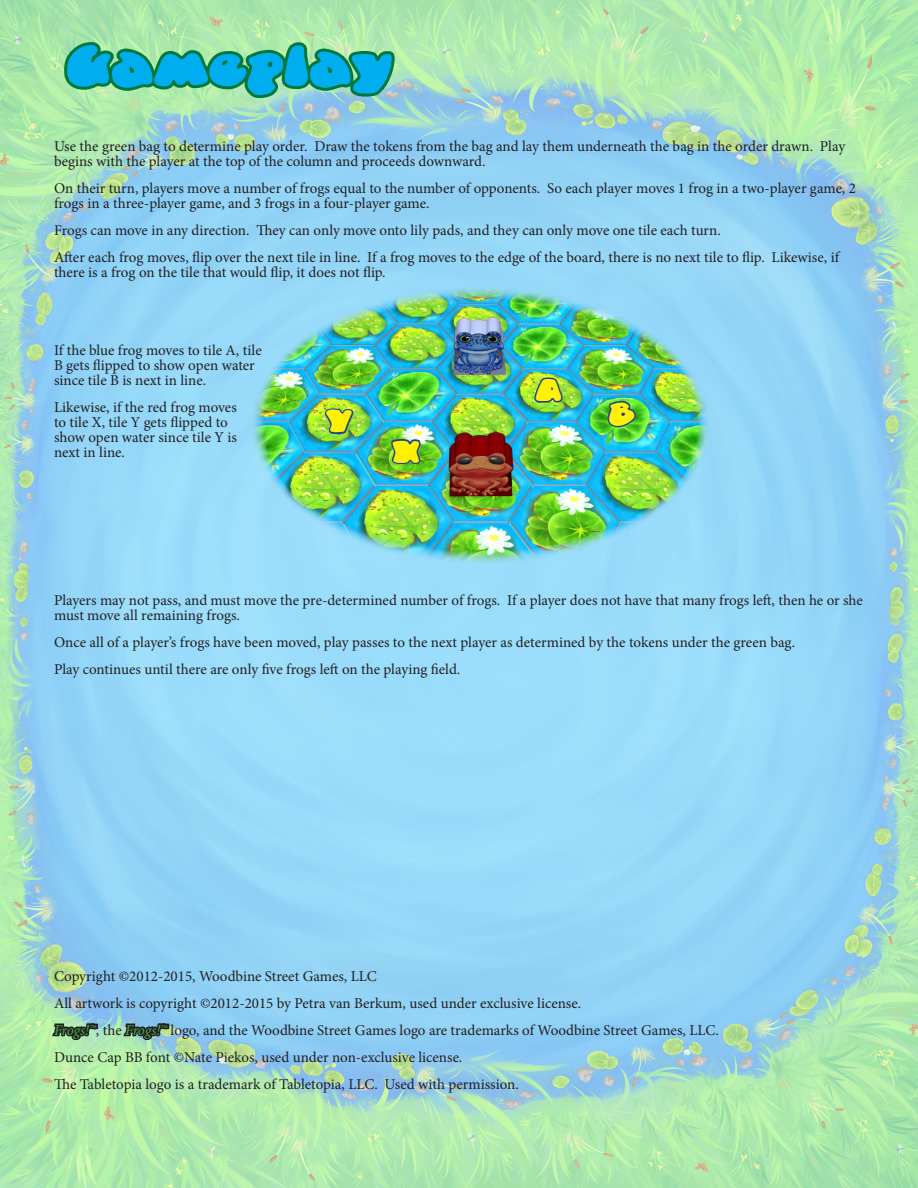
<style>
.page{position:relative;width:918px;height:1188px;background:#fff}
.page>*{position:absolute;margin:0;border:0;box-sizing:border-box;transform-origin:0 0}
.Main_Heading{font:58.5px "Dunce Cap BB";color:#00aeef}
.t1{font:33px "Dunce Cap BB";color:#fff101}
.Body_Text{font:15px/15px "Minion Pro";color:#231f20}
.s1{font-style:italic;color:#40ae49}
</style>
<div class="page">
<img style="left:0;top:0;width:918px;height:1188px">
<svg style="left:60px;top:37px;width:338px;height:66px;background:#7ac68e"></svg>
<svg style="left:50px;top:960px;width:50px;height:83px;background:#95c1b2"></svg>
<svg style="left:121px;top:960px;width:50px;height:83px;background:#81b8d6"></svg>
<img style="left:251px;top:286px;width:460px;height:279px">
<svg style="left:532px;top:375px;width:32px;height:30px"></svg>
<svg style="left:390px;top:437px;width:33px;height:37px"></svg>
<svg style="left:606px;top:399px;width:32px;height:30px"></svg>
<svg style="left:322px;top:407px;width:33px;height:29px"></svg>
<p class="Main_Heading" style="left:67px;top:41px;width:327px">Gameplay</p>
<p class="Body_Text" style="left:54px;top:139px;width:793px">Use the green bag to determine play order. Draw the tokens from the bag and lay them underneath the bag in the order drawn. Play begins with the player at the top of the column and proceeds downward.</p>
<p class="Body_Text" style="left:54px;top:181px;width:804px">On their turn, players move a number of frogs equal to the number of opponents. So each player moves 1 frog in a two-player game, 2 frogs in a three-player game, and 3 frogs in a four-player game.</p>
<p class="Body_Text" style="left:54px;top:223px;width:668px">Frogs can move in any direction. They can only move onto lily pads, and they can only move one tile each turn.</p>
<p class="Body_Text" style="left:54px;top:250px;width:787px">After each frog moves, flip over the next tile in line. If a frog moves to the edge of the board, there is no next tile to flip. Likewise, if there is a frog on the tile that would flip, it does not flip.</p>
<p class="Body_Text" style="left:54px;top:343px;width:209px">If the blue frog moves to tile A, tile<br>B gets flipped to show open water since tile B is next in line.</p>
<p class="Body_Text" style="left:54px;top:400px;width:184px">Likewise, if the red frog moves to tile X, tile Y gets flipped to show open water since tile Y is next in line.</p>
<p class="t1" style="left:536px;top:376px;width:27px">A</p>
<p class="t1" style="left:326px;top:407px;width:27px">Y</p>
<p class="t1" style="left:608px;top:399px;width:28px">B</p>
<p class="t1" style="left:392px;top:437px;width:29px">X</p>
<p class="Body_Text" style="left:54px;top:593px;width:810px">Players may not pass, and must move the pre-determined number of frogs. If a player does not have that many frogs left, then he or she must move all remaining frogs.</p>
<p class="Body_Text" style="left:54px;top:635px;width:743px">Once all of a player’s frogs have been moved, play passes to the next player as determined by the tokens under the green bag.</p>
<p class="Body_Text" style="left:54px;top:662px;width:408px">Play continues until there are only five frogs left on the playing field.</p>
<p class="Body_Text" style="left:54px;top:969px;width:324px">Copyright ©2012-2015, Woodbine Street Games, LLC</p>
<p class="Body_Text" style="left:54px;top:996px;width:529px">All artwork is copyright ©2012-2015 by Petra van Berkum, used under exclusive license.</p>
<p class="Body_Text" style="left:54px;top:1023px;width:666px"><span class="s1">Frogs!™</span>, the <span class="s1">Frogs!™</span> logo, and the Woodbine Street Games logo are trademarks of Woodbine Street Games, LLC.</p>
<p class="Body_Text" style="left:54px;top:1050px;width:410px">Dunce Cap BB font ©Nate Piekos, used under non-exclusive license.</p>
<p class="Body_Text" style="left:54px;top:1077px;width:466px">The Tabletopia logo is a trademark of Tabletopia, LLC. Used with permission.</p>
</div>
